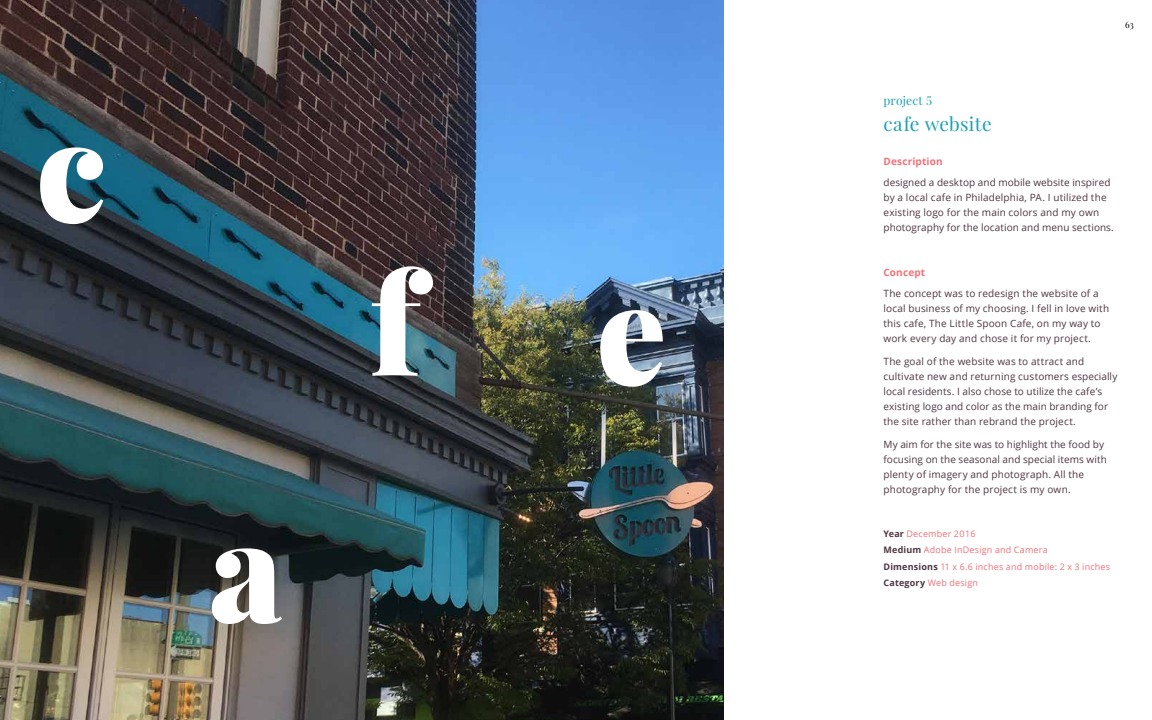
<style>
.page{position:relative;width:1152px;height:720px;background:#fff}
.page>*{position:absolute;margin:0;border:0;box-sizing:border-box;transform-origin:0 0}
.t1{font:900 140px "Playfair Display";color:#fff}
.t2{font:19px "Playfair Display";letter-spacing:.015em;color:#1ba0b3}
.t3{font:12px "Playfair Display";letter-spacing:.015em;color:#1ba0b3}
.t4{font:10px/15px "Open Sans";letter-spacing:.015em;color:#4e3642}
.t5{font:700 10px "Open Sans";letter-spacing:.015em;color:#f27178}
.t6{font:9px/16.5px "Open Sans";letter-spacing:.02em;color:#f27178}
.t7{font:9px "Playfair Display";color:#000}
.s1{font-weight:700;color:#4e3642}
</style>
<div class="page">
<img style="left:0;top:0;width:724px;height:720px">
<h1 class="t1" style="left:36px;top:79px;width:72px">c</h1>
<h1 class="t1" style="left:209px;top:480px;width:76px">a</h1>
<h1 class="t1" style="left:370px;top:233px;width:53px">f</h1>
<h1 class="t1" style="left:596px;top:242px;width:72px">e</h1>
<p class="t7" style="left:1125px;top:19px;width:10px">63</p>
<p class="t3" style="left:884px;top:93px;width:50px">project 5</p>
<h2 class="t2" style="left:884px;top:112px;width:110px">cafe website</h2>
<p class="t5" style="left:884px;top:154px;width:61px">Description</p>
<p class="t4" style="left:884px;top:174px;width:232px">designed a desktop and mobile website inspired by a local cafe in Philadelphia, PA. I utilized the existing logo for the main colors and my own photography for the location and menu sections.</p>
<p class="t5" style="left:884px;top:266px;width:43px">Concept</p>
<p class="t4" style="left:884px;top:286px;width:227px">The concept was to redesign the website of a local business of my choosing. I fell in love with this cafe, The Little Spoon Cafe, on my way to work every day and chose it for my project.</p>
<p class="t4" style="left:884px;top:354px;width:235px">The goal of the website was to attract and cultivate new and returning customers especially local residents. I also chose to utilize the cafe’s existing logo and color as the main branding for the site rather than rebrand the project.</p>
<p class="t4" style="left:884px;top:437px;width:225px">My aim for the site was to highlight the food by focusing on the seasonal and special items with plenty of imagery and photograph. All the photography for the project is my own.</p>
<p class="t6" style="left:884px;top:525px;width:228px"><span class="s1">Year</span> December 2016<br><span class="s1">Medium</span> Adobe InDesign and Camera<br><span class="s1">Dimensions</span> 11 x 6.6 inches and mobile: 2 x 3 inches<br><span class="s1">Category</span> Web design</p>
</div>
